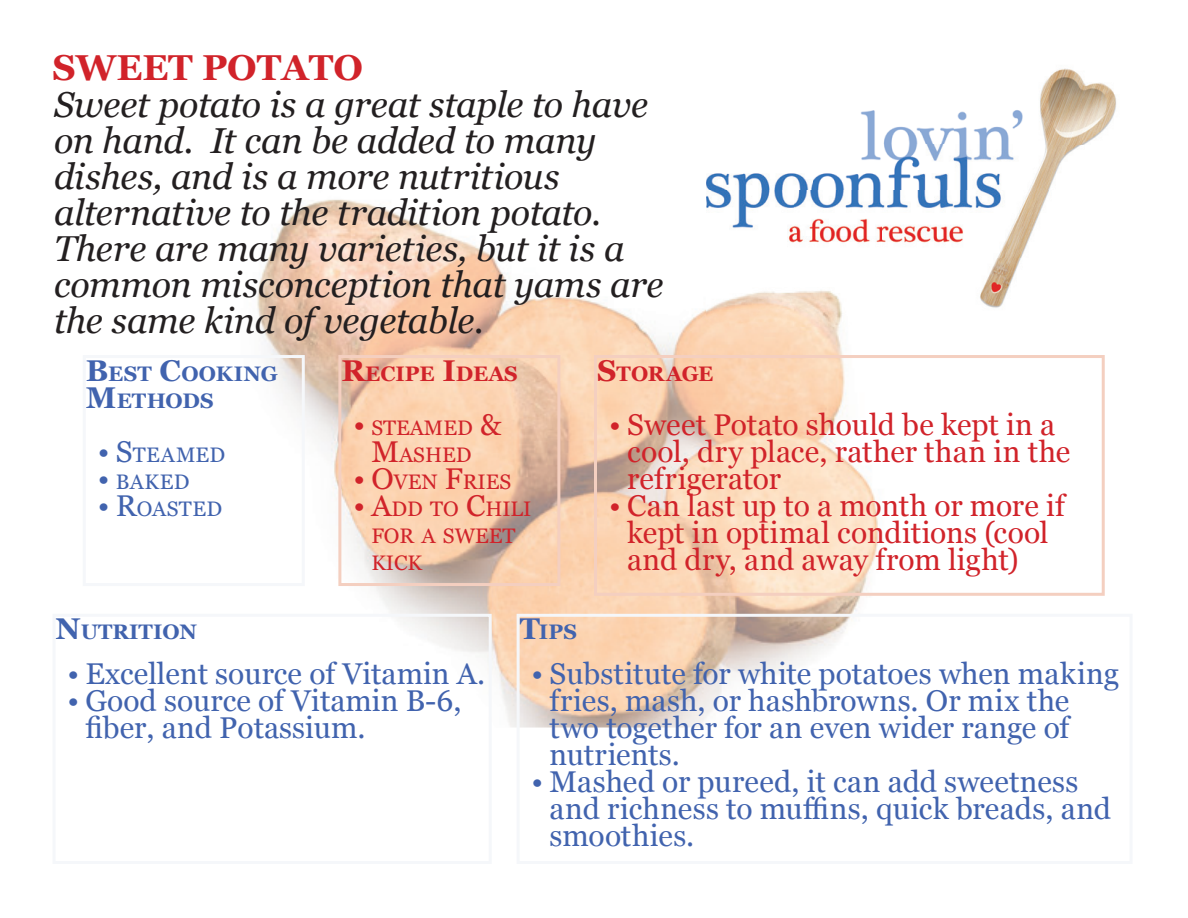
<style>
.page{position:relative;width:1188px;height:918px;background:#fff}
.page>*{position:absolute;margin:0;border:0;box-sizing:border-box;transform-origin:0 0}
.t1{font:italic 36px/36px "Georgia";letter-spacing:-.01em;color:#231f20}
.t2{font:700 36px "Georgia";color:#d1232a}
.t3{font:30px/27px "Georgia";color:#4163ae}
.t4{font:30px/27px "Georgia";letter-spacing:.005em;color:#d1232a}
.t5{font:21px/27px "Georgia";color:#d1232a;text-align:center}
.t6{font:700 21px/27px "Georgia";color:#4163ae}
.t7{font:21px "Georgia";letter-spacing:.02em;color:#4163ae}
.t8{font:700 21px "Georgia";color:#d1232a}
.s1{font-size:30px}
</style>
<div class="page">
<img style="left:257px;top:199px;width:621px;height:529px">
<div style="left:517px;top:614px;width:616px;height:250px;border:3px solid #f5f7fa"></div>
<div style="left:594px;top:355px;width:511px;height:241px;border:3px solid #f4cfc0"></div>
<div style="left:338px;top:355px;width:222px;height:231px;border:3px solid #f4cfc0"></div>
<img style="left:861px;top:68px;width:255px;height:77px">
<img style="left:706px;top:145px;width:308px;height:45px">
<img style="left:1029px;top:145px;width:52px;height:45px">
<img style="left:706px;top:190px;width:343px;height:137px">
<p class="t2" style="left:53px;top:41px;width:312px">SWEET POTATO</p>
<p class="t1" style="left:54px;top:86px;width:611px">Sweet potato is a great staple to have on hand. It can be added to many dishes, and is a more nutritious alternative to the tradition potato.<br>There are many varieties, but it is a common misconception that yams are the same kind of vegetable.</p>
<p class="t6" style="left:86px;top:359px;width:194px"><span class="s1">B</span>EST <span class="s1">C</span>OOKING<br><span class="s1">M</span>ETHODS</p>
<p class="t7" style="left:98px;top:439px;width:129px"><span class="s1">• S</span>TEAMED</p>
<p class="t7" style="left:98px;top:466px;width:93px"><span class="s1">•</span> BAKED</p>
<p class="t7" style="left:98px;top:493px;width:126px"><span class="s1">• R</span>OASTED</p>
<p class="t8" style="left:341px;top:358px;width:178px"><span class="s1">R</span>ECIPE <span class="s1">I</span>DEAS</p>
<p class="t5" style="left:353px;top:413px;width:150px"><span class="s1">•</span> STEAMED <span class="s1">&amp;<br>M</span>ASHED</p>
<p class="t5" style="left:353px;top:467px;width:159px"><span class="s1">• O</span>VEN <span class="s1">F</span>RIES</p>
<p class="t5" style="left:371px;top:494px;width:162px;text-align:left;text-indent:-18px"><span class="s1">• A</span>DD TO <span class="s1">C</span>HILI<br>FOR A SWEET<br>KICK</p>
<p class="t8" style="left:597px;top:358px;width:118px"><span class="s1">S</span>TORAGE</p>
<p class="t4" style="left:627px;top:410px;width:445px;text-indent:-18px">• Sweet Potato should be kept in a cool, dry place, rather than in the refrigerator</p>
<p class="t4" style="left:627px;top:491px;width:440px;text-indent:-18px">• Can last up to a month or more if kept in optimal conditions (cool and dry, and away from light)</p>
<p class="t6" style="left:56px;top:618px;width:143px"><span class="s1">N</span>UTRITION</p>
<p class="t3" style="left:68px;top:659px;width:419px">• Excellent source of Vitamin A.</p>
<p class="t3" style="left:86px;top:686px;width:378px;text-indent:-18px">• Good source of Vitamin B-6, fiber, and Potassium.</p>
<p class="t6" style="left:520px;top:618px;width:59px"><span class="s1">T</span>IPS</p>
<p class="t3" style="left:550px;top:659px;width:571px;text-indent:-18px">• Substitute for white potatoes when making fries, mash, or hashbrowns. Or mix the two together for an even wider range of nutrients.</p>
<p class="t3" style="left:550px;top:767px;width:563px;text-indent:-18px">• Mashed or pureed, it can add sweetness and richness to muffins, quick breads, and smoothies.</p>
</div>
